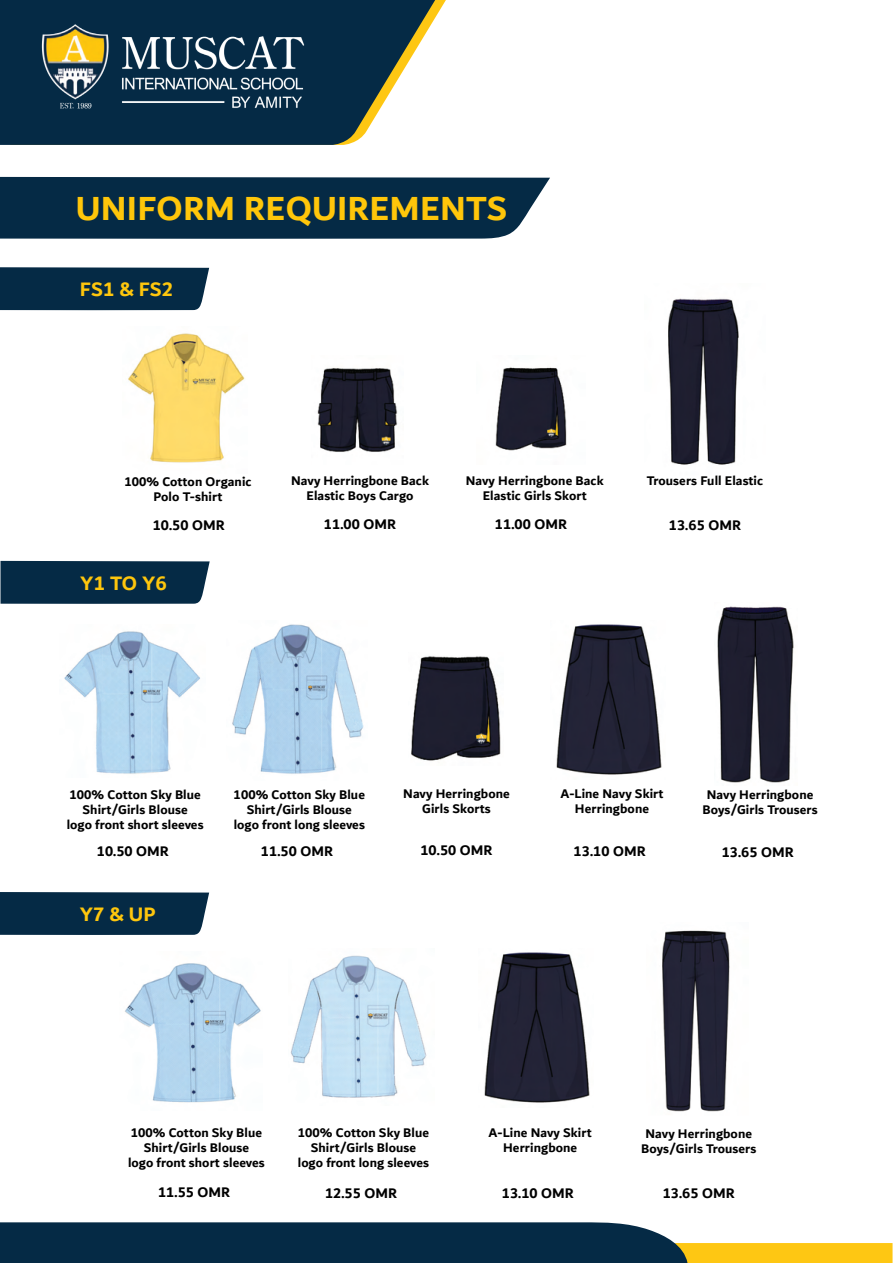
<style>
.page{position:relative;width:893px;height:1263px;background:#fff}
.page>*{position:absolute;margin:0;border:0;box-sizing:border-box;transform-origin:0 0}
.t1{font:700 36px "Dubai";letter-spacing:.005em;color:#ffc60a}
.t2{font:700 21px "Dubai";letter-spacing:.005em;color:#fec60d}
.t3{font:700 15px "Dubai";letter-spacing:.005em;color:#000}
.t4{font:700 13.5px/15px "Dubai";letter-spacing:.005em;color:#000;text-align:center}
</style>
<div class="page">
<svg style="left:0;top:0;width:436px;height:145px;fill:#052a45"></svg>
<div style="left:0;top:177px;width:550px;height:62px;background:#052a45"></div>
<svg style="left:0;top:1222px;width:892px;height:41px"></svg>
<div style="left:0;top:267px;width:209px;height:43px;background:#052a45"></div>
<div style="left:1px;top:561px;width:209px;height:43px;background:#052a45"></div>
<img style="left:128px;top:333px;width:117px;height:130px">
<img style="left:317px;top:368px;width:81px;height:84px">
<img style="left:495px;top:367px;width:72px;height:84px">
<img style="left:668px;top:298px;width:71px;height:167px">
<img style="left:64px;top:631px;width:136px;height:143px">
<img style="left:232px;top:624px;width:132px;height:150px">
<img style="left:411px;top:656px;width:90px;height:105px">
<img style="left:717px;top:606px;width:77px;height:177px">
<img style="left:556px;top:624px;width:106px;height:151px">
<img style="left:125px;top:963px;width:136px;height:140px">
<img style="left:484px;top:952px;width:106px;height:151px">
<img style="left:290px;top:955px;width:137px;height:143px">
<img style="left:662px;top:930px;width:68px;height:182px">
<div style="left:0;top:892px;width:209px;height:43px;background:#052a45"></div>
<img style="left:8px;top:2px;width:352px;height:127px">
<h1 class="t1" style="left:76px;top:186px;width:433px">UNIFORM REQUIREMENTS</h1>
<h2 class="t2" style="left:80px;top:277px;width:95px">FS1 &amp; FS2</h2>
<p class="t4" style="left:124px;top:474px;width:129px">100% Cotton Organic<br>Polo T-shirt</p>
<p class="t4" style="left:291px;top:473px;width:139px">Navy Herringbone Back<br>Elastic Boys Cargo</p>
<p class="t4" style="left:466px;top:473px;width:139px">Navy Herringbone Back<br>Elastic Girls Skort</p>
<p class="t4" style="left:647px;top:473px;width:118px">Trousers Full Elastic</p>
<p class="t3" style="left:153px;top:516px;width:74px">10.50 OMR</p>
<p class="t3" style="left:324px;top:515px;width:74px">11.00 OMR</p>
<p class="t3" style="left:495px;top:515px;width:74px">11.00 OMR</p>
<p class="t3" style="left:669px;top:516px;width:74px">13.65 OMR</p>
<h2 class="t2" style="left:80px;top:570px;width:88px">Y1 TO Y6</h2>
<p class="t4" style="left:67px;top:787px;width:138px">100% Cotton Sky Blue<br>Shirt/Girls Blouse<br>logo front short sleeves</p>
<p class="t3" style="left:97px;top:842px;width:74px">10.50 OMR</p>
<h2 class="t2" style="left:80px;top:901px;width:77px">Y7 &amp; UP</h2>
<p class="t4" style="left:234px;top:787px;width:133px">100% Cotton Sky Blue<br>Shirt/Girls Blouse logo front long sleeves</p>
<p class="t3" style="left:261px;top:842px;width:74px">11.50 OMR</p>
<p class="t4" style="left:403px;top:786px;width:108px">Navy Herringbone<br>Girls Skorts</p>
<p class="t3" style="left:420px;top:841px;width:74px">10.50 OMR</p>
<p class="t4" style="left:560px;top:786px;width:105px">A-Line Navy Skirt<br>Herringbone</p>
<p class="t3" style="left:574px;top:842px;width:74px">13.10 OMR</p>
<p class="t4" style="left:702px;top:787px;width:117px">Navy Herringbone<br>Boys/Girls Trousers</p>
<p class="t3" style="left:722px;top:843px;width:74px">13.65 OMR</p>
<p class="t4" style="left:128px;top:1125px;width:138px">100% Cotton Sky Blue<br>Shirt/Girls Blouse<br>logo front short sleeves</p>
<p class="t3" style="left:158px;top:1183px;width:74px">11.55 OMR</p>
<p class="t4" style="left:298px;top:1125px;width:133px">100% Cotton Sky Blue<br>Shirt/Girls Blouse logo front long sleeves</p>
<p class="t3" style="left:325px;top:1184px;width:74px">12.55 OMR</p>
<p class="t4" style="left:489px;top:1124px;width:105px">A-Line Navy Skirt<br>Herringbone</p>
<p class="t3" style="left:502px;top:1184px;width:74px">13.10 OMR</p>
<p class="t4" style="left:641px;top:1125px;width:117px">Navy Herringbone<br>Boys/Girls Trousers</p>
<p class="t3" style="left:663px;top:1184px;width:74px">13.65 OMR</p>
</div>
